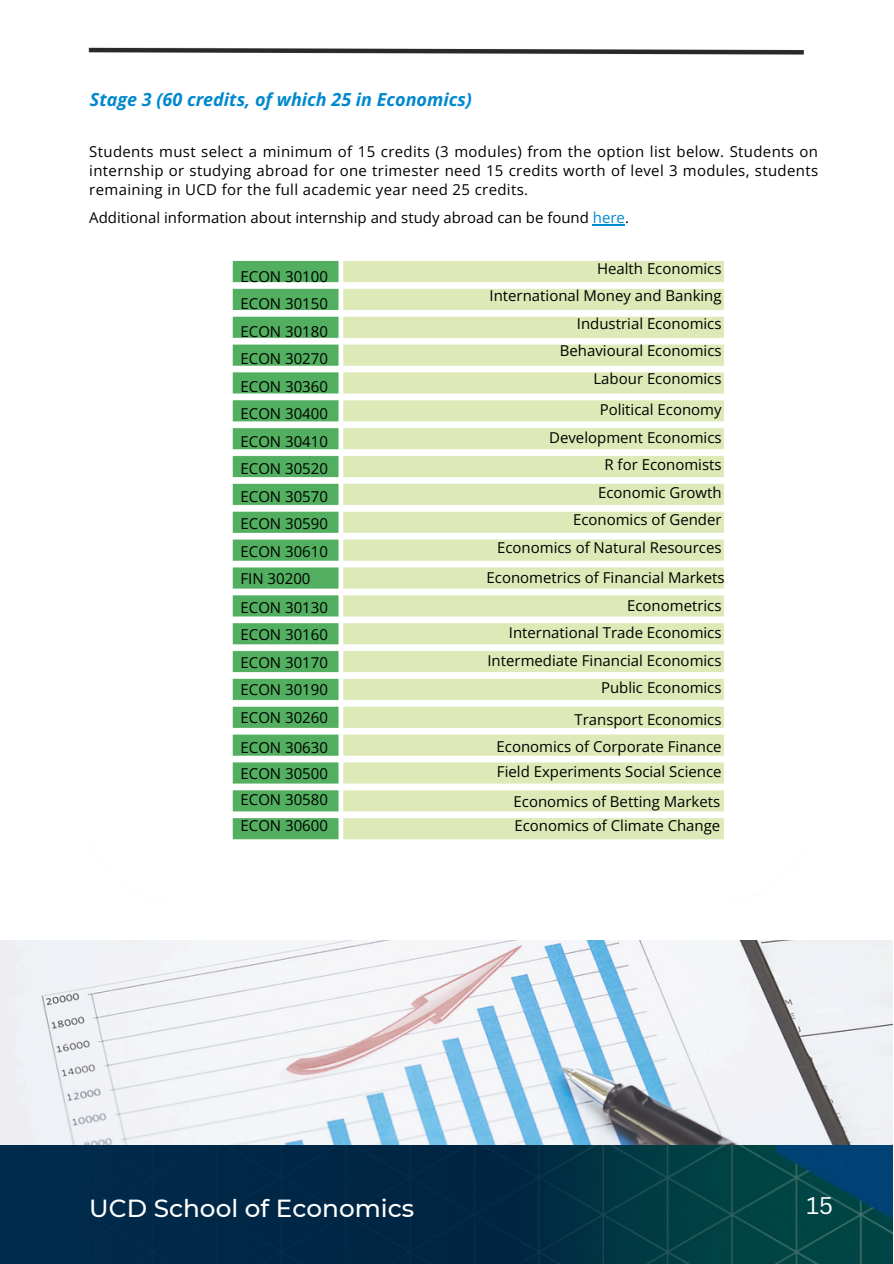
<style>
.page{position:relative;width:894px;height:1264px;background:#fff}
.page>*{position:absolute;margin:0;border:0;box-sizing:border-box;transform-origin:0 0}
.t1{font:500 24.75px "Montserrat";color:#fff}
.t2{font:23.4px "Canva Sans";color:#fff}
.t3{font:italic 700 18px "Open Sans";color:#0088ce}
.t4{font:15px/27.6px "Open Sans";color:#000;text-align:justify}
.s1{color:#0088ce}
</style>
<div class="page">
<img style="left:88px;top:47px;width:805px;height:1216px">
<img style="left:0;top:940px;width:892px;height:323px">
<svg style="left:89px;top:1223px;width:714px;height:6px;background:#012f45"></svg>
<img style="left:88px;top:843px;width:730px;height:61px">
<hr style="left:592px;top:224px;width:32px;height:1px;background:#0088ce">
<p class="t3" style="left:90px;top:87px;width:383px">Stage 3 (60 credits, of which 25 in Economics)</p>
<p class="t4" style="left:89px;top:141px;width:730px;line-height:19.2px">Students must select a minimum of 15 credits (3 modules) from the option list below. Students on internship or studying abroad for one trimester need 15 credits worth of level 3 modules, students remaining in UCD for the full academic year need 25 credits.</p>
<p class="t4" style="left:89px;top:203px;width:541px">Additional information about internship and study abroad can be found <span class="s1">here</span>.</p>
<h3 class="t4" style="left:240px;top:262px;width:89px;text-align:left">ECON 30100<br>ECON 30150<br>ECON 30180<br>ECON 30270<br>ECON 30360<br>ECON 30400<br>ECON 30410<br>ECON 30520<br>ECON 30570<br>ECON 30590<br>ECON 30610<br>FIN 30200<br>ECON 30130<br>ECON 30160<br>ECON 30170<br>ECON 30190<br>ECON 30260</h3>
<h3 class="t4" style="left:240px;top:734px;width:89px;line-height:25.8px">ECON 30630<br>ECON 30500<br>ECON 30580<br>ECON 30600</h3>
<p class="t4" style="left:597px;top:254px;width:126px">Health Economics</p>
<p class="t4" style="left:489px;top:281px;width:233px">International Money and Banking</p>
<p class="t4" style="left:576px;top:309px;width:146px">Industrial Economics</p>
<p class="t4" style="left:559px;top:336px;width:163px">Behavioural Economics</p>
<p class="t4" style="left:593px;top:364px;width:130px">Labour Economics</p>
<p class="t4" style="left:599px;top:395px;width:123px">Political Economy</p>
<p class="t4" style="left:549px;top:423px;width:174px">Development Economics</p>
<p class="t4" style="left:604px;top:450px;width:119px">R for Economists</p>
<p class="t4" style="left:598px;top:478px;width:125px">Economic Growth</p>
<p class="t4" style="left:573px;top:505px;width:150px">Economics of Gender</p>
<p class="t4" style="left:497px;top:533px;width:226px">Economics of Natural Resources</p>
<p class="t4" style="left:486px;top:563px;width:239px">Econometrics of Financial Markets</p>
<p class="t4" style="left:627px;top:591px;width:96px">Econometrics</p>
<p class="t4" style="left:508px;top:618px;width:214px">International Trade Economics</p>
<p class="t4" style="left:487px;top:646px;width:235px">Intermediate Financial Economics</p>
<p class="t4" style="left:601px;top:673px;width:122px">Public Economics</p>
<p class="t4" style="left:574px;top:705px;width:149px">Transport Economics</p>
<p class="t4" style="left:496px;top:732px;width:226px">Economics of Corporate Finance</p>
<p class="t4" style="left:497px;top:757px;width:226px">Field Experiments Social Science</p>
<p class="t4" style="left:513px;top:787px;width:208px">Economics of Betting Markets</p>
<p class="t4" style="left:514px;top:811px;width:207px">Economics of Climate Change</p>
<p class="t1" style="left:89px;top:1192px;width:326px">UCD School of Economics</p>
<p class="t2" style="left:806px;top:1188px;width:28px">15</p>
</div>
